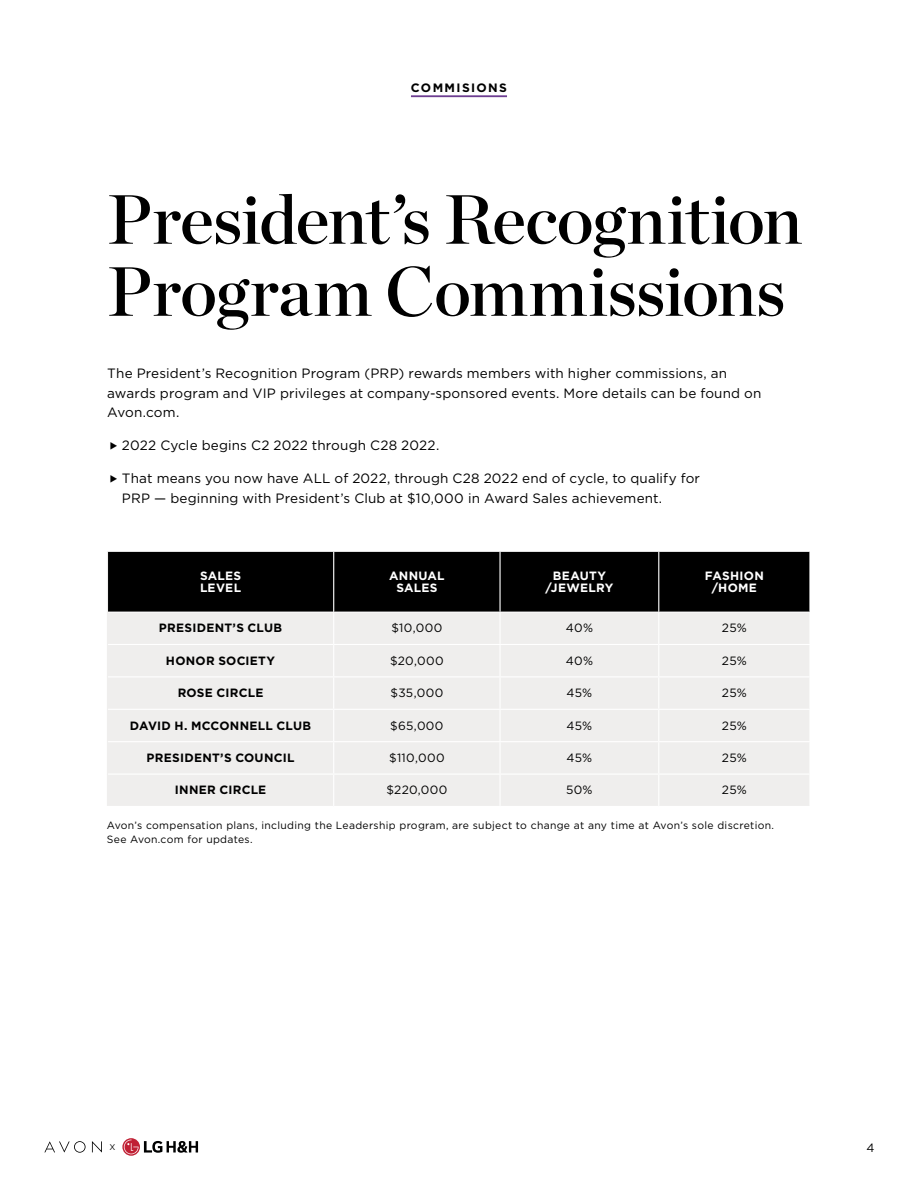
<style>
.page{position:relative;width:918px;height:1188px;background:#fff}
.page>*{position:absolute;margin:0;border:0;box-sizing:border-box;transform-origin:0 0}
.t1{font:69.45px/72px "Chronicle Display Semi";letter-spacing:-.01em;color:#000}
.t2{font:13.5px/19.5px "Gotham";letter-spacing:.01em;color:#000}
.t3{font:700 12.15px "Gotham";letter-spacing:.11em;color:#000}
.t4{font:700 12px "Gotham";letter-spacing:.025em;color:#000}
.t5{font:12px "Gotham";letter-spacing:.025em;color:#000}
.t6{font:700 12px/12px "Gotham";letter-spacing:.025em;color:#fff;text-align:center}
.t7{font:10.5px/13.5px "Gotham";letter-spacing:.03em;color:#000}
.t8{font:8.25px "Gotham";color:#000101}
</style>
<div class="page">
<svg style="left:44px;top:1141px;width:42px;height:12px"></svg>
<svg style="left:92px;top:1141px;width:10px;height:11px"></svg>
<svg style="left:122px;top:1138px;width:18px;height:18px"></svg>
<svg style="left:124px;top:1140px;width:74px;height:14px"></svg>
<div style="left:108px;top:552px;width:701px;height:60px;background:#000"></div>
<div style="left:108px;top:613px;width:701px;height:193px;background:#efeeed"></div>
<hr style="left:107px;top:552px;width:1px;height:60px;background:#efeeed">
<hr style="left:107px;top:612px;width:1px;height:32px;background:#efeeed">
<hr style="left:107px;top:644px;width:1px;height:33px;background:#efeeed">
<hr style="left:107px;top:677px;width:1px;height:32px;background:#efeeed">
<hr style="left:107px;top:709px;width:1px;height:33px;background:#efeeed">
<hr style="left:107px;top:742px;width:1px;height:32px;background:#efeeed">
<hr style="left:107px;top:774px;width:1px;height:32px;background:#efeeed">
<hr style="left:333px;top:612px;width:1px;height:32px;background:#fff">
<hr style="left:499px;top:612px;width:2px;height:32px;background:#fff">
<hr style="left:658px;top:612px;width:1px;height:32px;background:#fff">
<hr style="left:108px;top:644px;width:226px;height:1px;background:#fff">
<hr style="left:334px;top:644px;width:166px;height:1px;background:#fff">
<hr style="left:333px;top:645px;width:1px;height:31px;background:#fff">
<hr style="left:500px;top:644px;width:159px;height:1px;background:#fff">
<hr style="left:499px;top:645px;width:2px;height:31px;background:#fff">
<hr style="left:659px;top:644px;width:152px;height:1px;background:#fff">
<hr style="left:658px;top:645px;width:1px;height:31px;background:#fff">
<hr style="left:108px;top:676px;width:226px;height:1px;background:#fff">
<hr style="left:334px;top:676px;width:166px;height:1px;background:#fff">
<hr style="left:333px;top:677px;width:1px;height:32px;background:#fff">
<hr style="left:500px;top:676px;width:159px;height:1px;background:#fff">
<hr style="left:499px;top:677px;width:2px;height:32px;background:#fff">
<hr style="left:659px;top:676px;width:152px;height:1px;background:#fff">
<hr style="left:658px;top:677px;width:1px;height:32px;background:#fff">
<hr style="left:108px;top:709px;width:226px;height:1px;background:#fff">
<hr style="left:334px;top:709px;width:166px;height:1px;background:#fff">
<hr style="left:333px;top:710px;width:1px;height:31px;background:#fff">
<hr style="left:500px;top:709px;width:159px;height:1px;background:#fff">
<hr style="left:499px;top:710px;width:2px;height:31px;background:#fff">
<hr style="left:659px;top:709px;width:152px;height:1px;background:#fff">
<hr style="left:658px;top:710px;width:1px;height:31px;background:#fff">
<hr style="left:108px;top:741px;width:226px;height:1px;background:#fff">
<hr style="left:334px;top:741px;width:166px;height:1px;background:#fff">
<hr style="left:333px;top:742px;width:1px;height:32px;background:#fff">
<hr style="left:500px;top:741px;width:159px;height:1px;background:#fff">
<hr style="left:499px;top:742px;width:2px;height:32px;background:#fff">
<hr style="left:659px;top:741px;width:152px;height:1px;background:#fff">
<hr style="left:658px;top:742px;width:1px;height:32px;background:#fff">
<hr style="left:108px;top:774px;width:226px;height:1px;background:#fff">
<hr style="left:334px;top:774px;width:166px;height:1px;background:#fff">
<hr style="left:333px;top:775px;width:1px;height:31px;background:#fff">
<hr style="left:500px;top:774px;width:159px;height:1px;background:#fff">
<hr style="left:499px;top:775px;width:2px;height:31px;background:#fff">
<hr style="left:659px;top:774px;width:152px;height:1px;background:#fff">
<hr style="left:658px;top:775px;width:1px;height:31px;background:#fff">
<hr style="left:333px;top:552px;width:1px;height:60px;background:#fff">
<hr style="left:499px;top:552px;width:2px;height:60px;background:#fff">
<hr style="left:658px;top:552px;width:1px;height:60px;background:#fff">
<hr style="left:411px;top:95px;width:96px;height:2px;background:#6d3d91">
<p class="t3" style="left:411px;top:80px;width:98px">COMMISIONS</p>
<h1 class="t1" style="left:107px;top:179px;width:697px">President’s Recognition<br>Program Commissions</h1>
<p class="t2" style="left:107px;top:363px;width:656px">The President’s Recognition Program (PRP) rewards members with higher commissions, an awards program and VIP privileges at company-sponsored events. More details can be found on<br>Avon.com.</p>
<p class="t2" style="left:110px;top:435px;width:331px">◆ 2022 Cycle begins C2 2022 through C28 2022.</p>
<p class="t2" style="left:122px;top:468px;width:580px;text-indent:-12px">◆ That means you now have ALL of 2022, through C28 2022 end of cycle, to qualify for<br>PRP — beginning with President’s Club at $10,000 in Award Sales achievement.</p>
<p class="t6" style="left:200px;top:569px;width:43px;text-align:left">SALES<br>LEVEL</p>
<p class="t6" style="left:389px;top:569px;width:57px">ANNUAL<br>SALES</p>
<p class="t6" style="left:546px;top:569px;width:69px">BEAUTY /JEWELRY</p>
<p class="t6" style="left:705px;top:569px;width:60px">FASHION /HOME</p>
<p class="t4" style="left:159px;top:621px;width:125px">PRESIDENT’S CLUB</p>
<p class="t5" style="left:391px;top:622px;width:53px">$10,000</p>
<p class="t5" style="left:566px;top:622px;width:29px">40%</p>
<p class="t5" style="left:722px;top:622px;width:26px">25%</p>
<p class="t4" style="left:166px;top:654px;width:111px">HONOR SOCIETY</p>
<p class="t5" style="left:390px;top:654px;width:55px">$20,000</p>
<p class="t5" style="left:566px;top:654px;width:29px">40%</p>
<p class="t5" style="left:722px;top:654px;width:26px">25%</p>
<p class="t4" style="left:178px;top:686px;width:87px">ROSE CIRCLE</p>
<p class="t5" style="left:390px;top:686px;width:54px">$35,000</p>
<p class="t5" style="left:567px;top:686px;width:27px">45%</p>
<p class="t5" style="left:722px;top:686px;width:26px">25%</p>
<p class="t4" style="left:130px;top:719px;width:183px">DAVID H. MCCONNELL CLUB</p>
<p class="t5" style="left:390px;top:719px;width:55px">$65,000</p>
<p class="t5" style="left:567px;top:719px;width:27px">45%</p>
<p class="t5" style="left:722px;top:719px;width:26px">25%</p>
<p class="t4" style="left:147px;top:751px;width:149px">PRESIDENT’S COUNCIL</p>
<p class="t5" style="left:389px;top:751px;width:57px">$110,000</p>
<p class="t5" style="left:567px;top:751px;width:27px">45%</p>
<p class="t5" style="left:722px;top:751px;width:26px">25%</p>
<p class="t4" style="left:175px;top:783px;width:93px">INNER CIRCLE</p>
<p class="t5" style="left:386px;top:784px;width:63px">$220,000</p>
<p class="t5" style="left:566px;top:784px;width:28px">50%</p>
<p class="t5" style="left:722px;top:784px;width:26px">25%</p>
<p class="t7" style="left:107px;top:818px;width:669px">Avon’s compensation plans, including the Leadership program, are subject to change at any time at Avon’s sole discretion.<br>See Avon.com for updates.</p>
<p class="t8" style="left:110px;top:1142px;width:7px">X</p>
<p class="t5" style="left:866px;top:1141px;width:10px">4</p>
</div>
